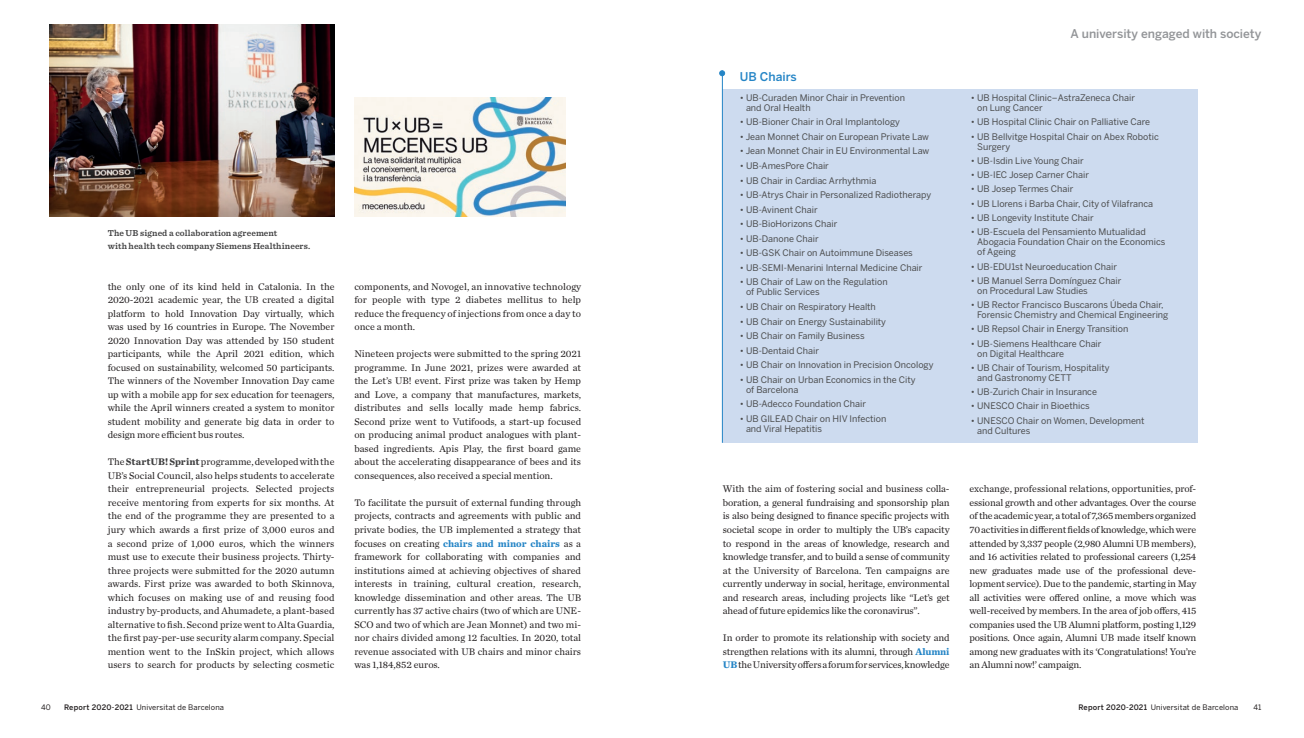
<style>
.page{position:relative;width:1304px;height:738px;background:#fff}
.page>*{position:absolute;margin:0;border:0;box-sizing:border-box;transform-origin:0 0}
.t1{font:500 12px "Benton Sans";letter-spacing:-.005em;color:#939598}
.Nivell_1{font:500 12px "Benton Sans";color:#2585c6}
.Nivell_01{font:10px/13.5px "Chronicle Text G1";letter-spacing:-.005em;color:#231f20;text-align:justify}
.t2{font:9px/10px "Benton Sans";color:#4b4c4d}
.Nivell_02{font:600 9px/13.5px "Sentinel";letter-spacing:.01em;color:#3e3e3f}
.t3{font:7.5px "Benton Sans";letter-spacing:.015em;color:#231f20}
.s1{font-weight:700;color:#3e3e3f}
.s2{font-weight:700;color:#2585c6}
.s3{font-weight:500}
</style>
<div class="page">
<div style="left:723px;top:89px;width:475px;height:353px;background:#cddbef"></div>
<hr style="left:722px;top:71px;width:1px;height:371px;background:#2585c6">
<svg style="left:720px;top:71px;width:5px;height:5px"></svg>
<img style="left:50px;top:25px;width:284px;height:191px">
<img style="left:354px;top:98px;width:212px;height:118px">
<p class="Nivell_02" style="left:108px;top:225px;width:204px">The UB signed a collaboration agreement<br>with health tech company Siemens Healthineers.</p>
<p class="Nivell_01" style="left:108px;top:279px;width:228px">the only one of its kind held in Catalonia. In the 2020-2021 academic year, the UB created a digital platform to hold Innovation Day virtually, which was used by 16 countries in Europe. The November 2020 Innovation Day was attended by 150 student participants, while the April 2021 edition, which focused on sustainability, welcomed 50 participants.<br>The winners of the November Innovation Day came up with a mobile app for sex education for teenagers, while the April winners created a system to monitor student mobility and generate big data in order to design more efficient bus routes.</p>
<p class="Nivell_01" style="left:108px;top:454px;width:228px">The <span class="s1">StartUB! Sprint</span>programme, developed with the UB’s Social Council, also helps students to accelerate their entrepreneurial projects. Selected projects receive mentoring from experts for six months. At the end of the programme they are presented to a jury which awards a first prize of 3,000 euros and a second prize of 1,000 euros, which the winners must use to execute their business projects. Thirty&shy;three projects were submitted for the 2020 autumn awards. First prize was awarded to both Skinnova, which focuses on making use of and reusing food industry by-products, and Ahumadete, a plant-based alternative to fish. Second prize went to Alta Guardia, the first pay-per-use security alarm company. Special mention went to the InSkin project, which allows users to search for products by selecting cosmetic</p>
<p class="Nivell_01" style="left:354px;top:279px;width:228px">components, and Novogel, an innovative technology for people with type 2 diabetes mellitus to help reduce the frequency of injections from once a day to once a month.</p>
<p class="Nivell_01" style="left:354px;top:346px;width:228px">Nineteen projects were submitted to the spring 2021 programme. In June 2021, prizes were awarded at the Let’s UB! event. First prize was taken by Hemp and Love, a company that manufactures, markets, distributes and sells locally made hemp fabrics.<br>Second prize went to Vutifoods, a start-up focused on producing animal product analogues with plant&shy;based ingredients. Apis Play, the first board game about the accelerating disappearance of bees and its consequences, also received a special mention.</p>
<p class="Nivell_01" style="left:354px;top:495px;width:228px">To facilitate the pursuit of external funding through projects, contracts and agreements with public and private bodies, the UB implemented a strategy that focuses on creating <span class="s2">chairs and minor chairs</span> as a framework for collaborating with companies and institutions aimed at achieving objectives of shared interests in training, cultural creation, research, knowledge dissemination and other areas. The UB currently has 37 active chairs (two of which are UNE-SCO and two of which are Jean Monnet) and two mi&shy;nor chairs divided among 12 faculties. In 2020, total revenue associated with UB chairs and minor chairs was 1,184,852 euros.</p>
<p class="Nivell_1" style="left:740px;top:69px;width:59px">UB Chairs</p>
<p class="t2" style="left:746px;top:92px;width:160px;text-indent:-6px">• UB-Curaden Minor Chair in Prevention and Oral Health</p>
<p class="t2" style="left:740px;top:117px;width:162px">• UB-Bioner Chair in Oral Implantology</p>
<p class="t2" style="left:740px;top:131px;width:191px">• Jean Monnet Chair on European Private Law</p>
<p class="t2" style="left:740px;top:146px;width:191px">• Jean Monnet Chair in EU Environmental Law</p>
<p class="t2" style="left:740px;top:160px;width:91px">• UB-AmesPore Chair</p>
<p class="t2" style="left:740px;top:175px;width:138px">• UB Chair in Cardiac Arrhythmia</p>
<p class="t2" style="left:740px;top:189px;width:193px">• UB-Atrys Chair in Personalized Radiotherapy</p>
<p class="t2" style="left:740px;top:204px;width:79px">• UB-Avinent Chair</p>
<p class="t2" style="left:740px;top:219px;width:99px">• UB-BioHorizons Chair</p>
<p class="t2" style="left:740px;top:233px;width:80px">• UB-Danone Chair</p>
<p class="t2" style="left:740px;top:248px;width:175px">• UB-GSK Chair on Autoimmune Diseases</p>
<p class="t2" style="left:740px;top:262px;width:184px">• UB-SEMI-Menarini Internal Medicine Chair</p>
<p class="t2" style="left:746px;top:277px;width:143px;text-indent:-6px">• UB Chair of Law on the Regulation of Public Services</p>
<p class="t2" style="left:740px;top:301px;width:138px">• UB Chair on Respiratory Health</p>
<p class="t2" style="left:740px;top:316px;width:148px">• UB Chair on Energy Sustainability</p>
<p class="t2" style="left:740px;top:330px;width:126px">• UB Chair on Family Business</p>
<p class="t2" style="left:740px;top:345px;width:81px">• UB-Dentaid Chair</p>
<p class="t2" style="left:740px;top:359px;width:195px">• UB Chair on Innovation in Precision Oncology</p>
<p class="t2" style="left:746px;top:374px;width:171px;text-indent:-6px">• UB Chair on Urban Economics in the City of Barcelona</p>
<p class="t2" style="left:740px;top:398px;width:128px">• UB-Adecco Foundation Chair</p>
<p class="t2" style="left:746px;top:413px;width:142px;text-indent:-6px">• UB GILEAD Chair on HIV Infection and Viral Hepatitis</p>
<p class="t1" style="left:1070px;top:26px;width:193px">A university engaged with society</p>
<p class="t2" style="left:977px;top:93px;width:159px;text-indent:-6px">• UB Hospital Clinic–AstraZeneca Chair on Lung Cancer</p>
<p class="t2" style="left:971px;top:117px;width:181px">• UB Hospital Clinic Chair on Palliative Care</p>
<p class="t2" style="left:977px;top:131px;width:183px;text-indent:-6px">• UB Bellvitge Hospital Chair on Abex Robotic<br>Surgery</p>
<p class="t2" style="left:971px;top:155px;width:114px">• UB-Isdin Live Young Chair</p>
<p class="t2" style="left:971px;top:170px;width:120px">• UB-IEC Josep Carner Chair</p>
<p class="t2" style="left:971px;top:184px;width:104px">• UB Josep Termes Chair</p>
<p class="t2" style="left:971px;top:198px;width:184px">• UB Llorens i Barba Chair, City of Vilafranca</p>
<p class="t2" style="left:971px;top:212px;width:124px">• UB Longevity Institute Chair</p>
<p class="t2" style="left:977px;top:227px;width:190px;text-indent:-6px">• UB-Escuela del Pensamiento Mutualidad<br>Abogacia Foundation Chair on the Economics of Ageing</p>
<p class="t2" style="left:971px;top:261px;width:148px">• UB-EDU1st Neuroeducation Chair</p>
<p class="t2" style="left:977px;top:275px;width:146px;text-indent:-6px">• UB Manuel Serra Domínguez Chair on Procedural Law Studies</p>
<p class="t2" style="left:977px;top:299px;width:193px;text-indent:-6px">• UB Rector Francisco Buscarons Úbeda Chair,<br>Forensic Chemistry and Chemical Engineering</p>
<p class="t2" style="left:971px;top:324px;width:159px">• UB Repsol Chair in Energy Transition</p>
<p class="t2" style="left:977px;top:338px;width:126px;text-indent:-6px">• UB-Siemens Healthcare Chair on Digital Healthcare</p>
<p class="t2" style="left:977px;top:362px;width:134px;text-indent:-6px">• UB Chair of Tourism, Hospitality and Gastronomy CETT</p>
<p class="t2" style="left:971px;top:386px;width:128px">• UB-Zurich Chair in Insurance</p>
<p class="t2" style="left:971px;top:401px;width:120px">• UNESCO Chair in Bioethics</p>
<p class="t2" style="left:977px;top:415px;width:169px;text-indent:-6px">• UNESCO Chair on Women, Development and Cultures</p>
<p class="Nivell_01" style="left:723px;top:481px;width:228px">With the aim of fostering social and business colla&shy;boration, a general fundraising and sponsorship plan is also being designed to finance specific projects with societal scope in order to multiply the UB’s capacity to respond in the areas of knowledge, research and knowledge transfer, and to build a sense of community at the University of Barcelona. Ten campaigns are currently underway in social, heritage, environmental and research areas, including projects like “Let’s get ahead of future epidemics like the coronavirus”.</p>
<p class="Nivell_01" style="left:723px;top:630px;width:228px">In order to promote its relationship with society and strengthen relations with its alumni, through <span class="s2">Alumni UB</span> the University offers a forum for services, knowledge</p>
<p class="Nivell_01" style="left:969px;top:481px;width:228px">exchange, professional relations, opportunities, prof&shy;essional growth and other advantages. Over the course of the academic year, a total of 7,365 members organized 70 activities in different fields of knowledge, which were attended by 3,337 people (2,980 Alumni UB members), and 16 activities related to professional careers (1,254 new graduates made use of the professional deve&shy;lopment service). Due to the pandemic, starting in May all activities were offered online, a move which was well-received by members. In the area of job offers, 415 companies used the UB Alumni platform, posting 1,129 positions. Once again, Alumni UB made itself known among new graduates with its ‘Congratulations! You’re an Alumni now!’ campaign.</p>
<p class="t3" style="left:41px;top:702px;width:11px">40</p>
<p class="t3" style="left:64px;top:702px;width:161px"><span class="s3">Report 2020-2021</span> Universitat de Barcelona</p>
<p class="t3" style="left:1078px;top:702px;width:161px"><span class="s3">Report 2020-2021</span> Universitat de Barcelona</p>
<p class="t3" style="left:1253px;top:702px;width:9px">41</p>
</div>
